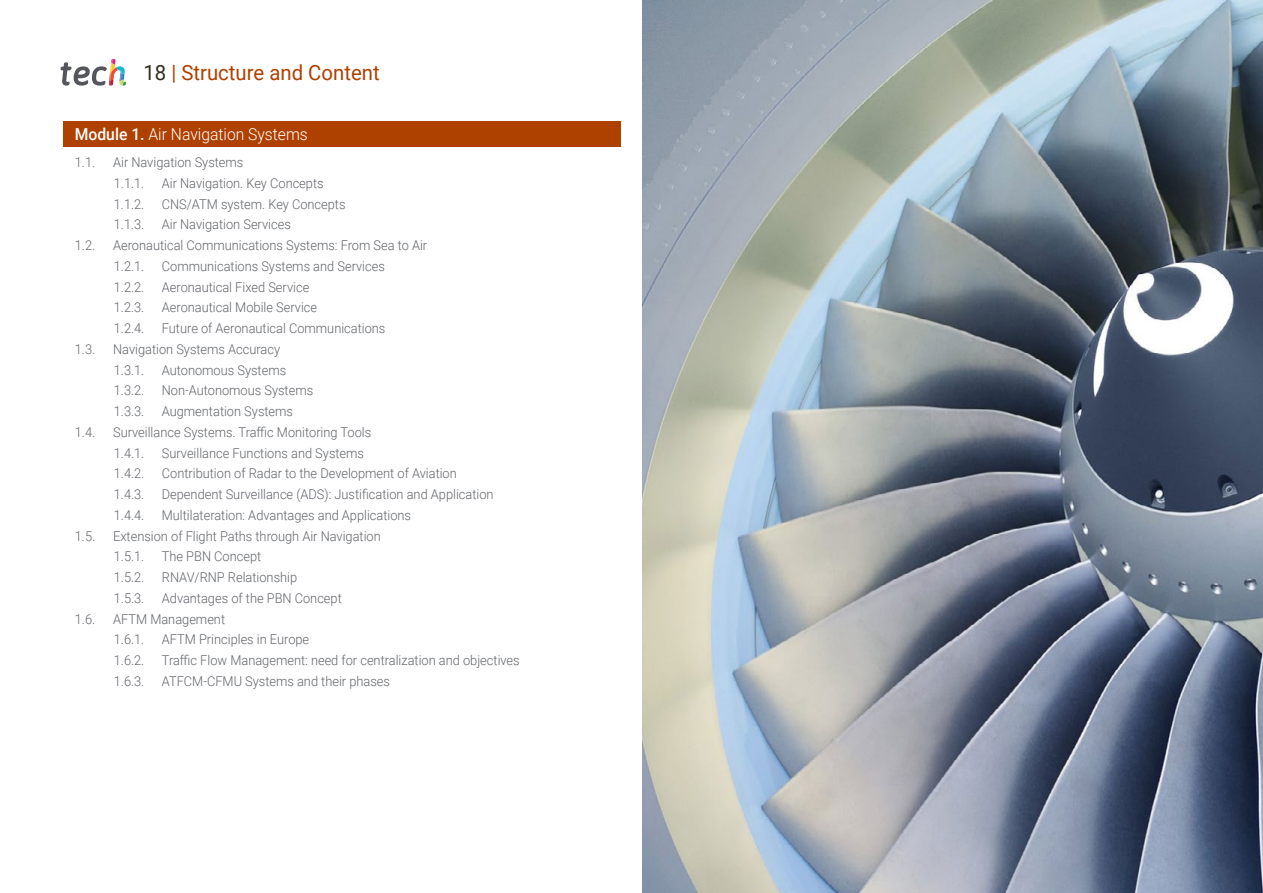
<style>
.page{position:relative;width:1263px;height:893px;background:#fff}
.page>*{position:absolute;margin:0;border:0;box-sizing:border-box;transform-origin:0 0}
.t1{font:21px "Roboto";color:#ae4000}
.t2{font:300 16.5px "Roboto";color:#fff;scale:.95 1}
.t3{font:300 13.5px/20.7px "Roboto";color:#61646a;scale:.95 1}
.s1{color:#312e20}
.s2{font-weight:500}
</style>
<div class="page">
<div style="left:64px;top:121px;width:557px;height:25px;background:#ae4000"></div>
<svg style="left:61px;top:59px;width:65px;height:27px"></svg>
<img style="left:642px;top:0;width:621px;height:893px">
<h1 class="t1" style="left:144px;top:57px;width:238px"><span class="s1">18</span> | Structure and Content</h1>
<p class="t2" style="left:75px;top:123px;width:247px"><span class="s2">Module 1.</span> Air Navigation Systems</p>
<p class="t3" style="left:75px;top:151px;width:23px">1.1.</p>
<p class="t3" style="left:113px;top:151px;width:139px">Air Navigation Systems<br>1.1.1.</p>
<p class="t3" style="left:162px;top:172px;width:172px">Air Navigation. Key Concepts</p>
<p class="t3" style="left:114px;top:193px;width:34px">1.1.2.</p>
<p class="t3" style="left:162px;top:193px;width:195px">CNS/ATM system. Key Concepts</p>
<p class="t3" style="left:114px;top:214px;width:34px">1.1.3.</p>
<p class="t3" style="left:162px;top:214px;width:137px">Air Navigation Services</p>
<p class="t3" style="left:75px;top:234px;width:23px">1.2.</p>
<p class="t3" style="left:113px;top:234px;width:332px">Aeronautical Communications Systems: From Sea to Air<br>1.2.1.</p>
<p class="t3" style="left:162px;top:255px;width:236px">Communications Systems and Services</p>
<p class="t3" style="left:114px;top:276px;width:34px">1.2.2.</p>
<p class="t3" style="left:162px;top:276px;width:157px">Aeronautical Fixed Service</p>
<p class="t3" style="left:114px;top:297px;width:34px">1.2.3.</p>
<p class="t3" style="left:162px;top:297px;width:165px">Aeronautical Mobile Service</p>
<p class="t3" style="left:114px;top:317px;width:34px">1.2.4.</p>
<p class="t3" style="left:162px;top:317px;width:237px">Future of Aeronautical Communications</p>
<p class="t3" style="left:75px;top:338px;width:23px">1.3.</p>
<p class="t3" style="left:113px;top:338px;width:177px">Navigation Systems Accuracy<br>1.3.1.</p>
<p class="t3" style="left:162px;top:359px;width:132px">Autonomous Systems</p>
<p class="t3" style="left:114px;top:380px;width:34px">1.3.2.</p>
<p class="t3" style="left:162px;top:380px;width:161px">Non-Autonomous Systems</p>
<p class="t3" style="left:114px;top:400px;width:34px">1.3.3.</p>
<p class="t3" style="left:162px;top:400px;width:140px">Augmentation Systems</p>
<p class="t3" style="left:75px;top:421px;width:23px">1.4.</p>
<p class="t3" style="left:113px;top:421px;width:273px">Surveillance Systems. Traffic Monitoring Tools<br>1.4.1.</p>
<p class="t3" style="left:162px;top:442px;width:214px">Surveillance Functions and Systems</p>
<p class="t3" style="left:114px;top:463px;width:34px">1.4.2.</p>
<p class="t3" style="left:162px;top:463px;width:312px">Contribution of Radar to the Development of Aviation</p>
<p class="t3" style="left:114px;top:483px;width:34px">1.4.3.</p>
<p class="t3" style="left:162px;top:483px;width:351px">Dependent Surveillance (ADS): Justification and Application</p>
<p class="t3" style="left:114px;top:504px;width:34px">1.4.4.</p>
<p class="t3" style="left:162px;top:504px;width:264px">Multilateration: Advantages and Applications</p>
<p class="t3" style="left:75px;top:525px;width:23px">1.5.</p>
<p class="t3" style="left:113px;top:525px;width:283px">Extension of Flight Paths through Air Navigation<br>1.5.1.</p>
<p class="t3" style="left:162px;top:546px;width:106px">The PBN Concept</p>
<p class="t3" style="left:114px;top:566px;width:34px">1.5.2.</p>
<p class="t3" style="left:162px;top:566px;width:144px">RNAV/RNP Relationship</p>
<p class="t3" style="left:114px;top:587px;width:34px">1.5.3.</p>
<p class="t3" style="left:162px;top:587px;width:191px">Advantages of the PBN Concept</p>
<p class="t3" style="left:75px;top:608px;width:23px">1.6.</p>
<p class="t3" style="left:113px;top:608px;width:119px">AFTM Management<br>1.6.1.</p>
<p class="t3" style="left:162px;top:629px;width:157px">AFTM Principles in Europe</p>
<p class="t3" style="left:114px;top:649px;width:34px">1.6.2.</p>
<p class="t3" style="left:162px;top:649px;width:378px">Traffic Flow Management: need for centralization and objectives</p>
<p class="t3" style="left:114px;top:670px;width:34px">1.6.3.</p>
<p class="t3" style="left:162px;top:670px;width:242px">ATFCM-CFMU Systems and their phases</p>
</div>
